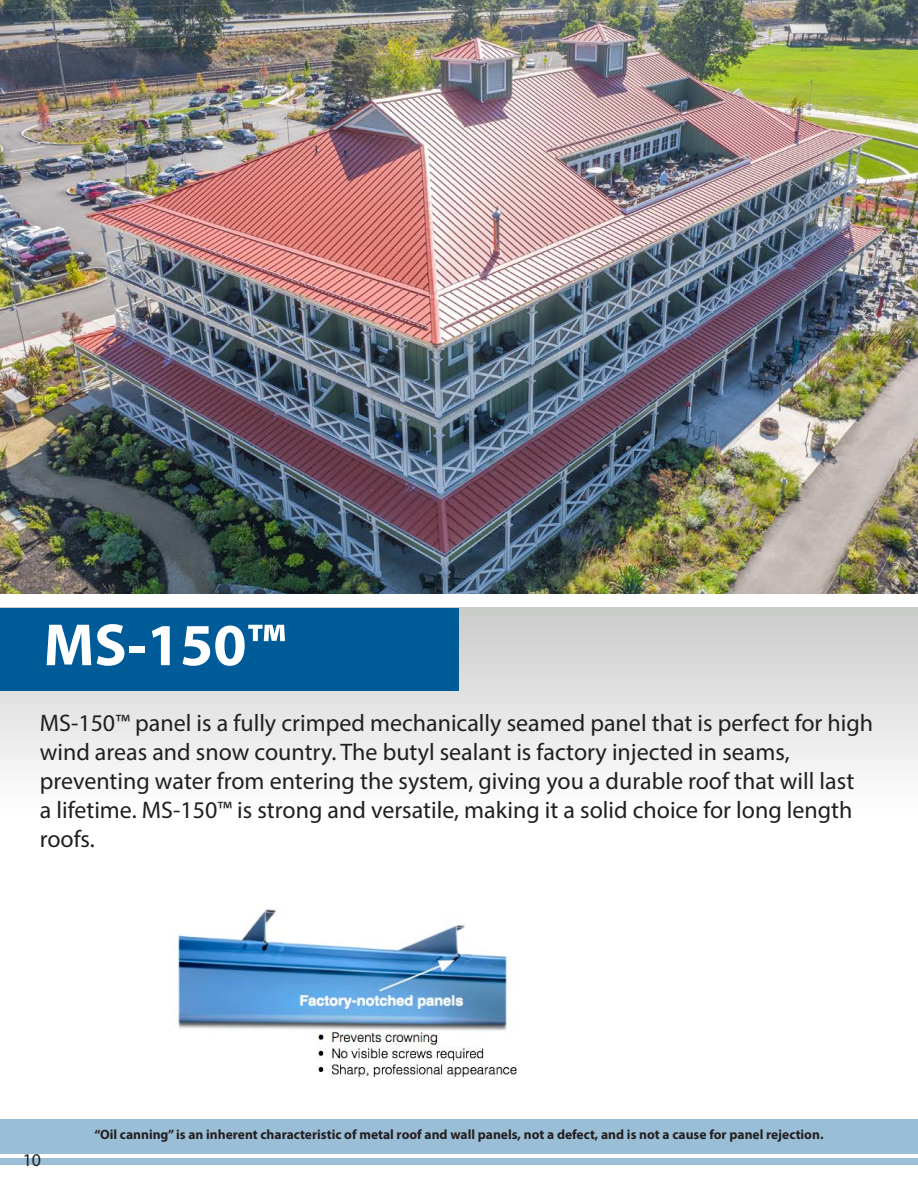
<style>
.page{position:relative;width:918px;height:1188px;background:#fff}
.page>*{position:absolute;margin:0;border:0;box-sizing:border-box;transform-origin:0 0}
.t1{font:700 60px "Myriad Pro";color:#fff}
.t2{font:24px/28.8px "Myriad Pro";color:#231f20}
.t3{font:18px "Myriad Pro";color:#231f20}
.t4{font:700 13.5px "Myriad Pro";color:#231f20}
</style>
<div class="page">
<div style="left:0;top:1119px;width:918px;height:35px;background:#9abed6"></div>
<div style="left:0;top:1158px;width:918px;height:6px;background:#9abed6"></div>
<img style="left:0;top:0;width:918px;height:594px">
<div style="left:0;top:607px;width:918px;height:272px;background:linear-gradient(to bottom,#cdcfcd,#fff)"></div>
<div style="left:0;top:608px;width:459px;height:82px;background:#005c98"></div>
<img style="left:177px;top:909px;width:340px;height:169px">
<p class="t1" style="left:44px;top:606px;width:244px">MS-150™</p>
<p class="t2" style="left:40px;top:709px;width:835px">MS-150™ panel is a fully crimped mechanically seamed panel that is perfect for high wind areas and snow country. The butyl sealant is factory injected in seams,</p>
<p class="t2" style="left:40px;top:766px;width:816px;text-align:justify">preventing water from entering the system, giving you a durable roof that will last a lifetime. MS-150™ is strong and versatile, making it a solid choice for long length roofs.</p>
<p class="t3" style="left:23px;top:1149px;width:20px">10</p>
<p class="t4" style="left:94px;top:1126px;width:731px">“Oil canning” is an inherent characteristic of metal roof and wall panels, not a defect, and is not a cause for panel rejection.</p>
</div>
